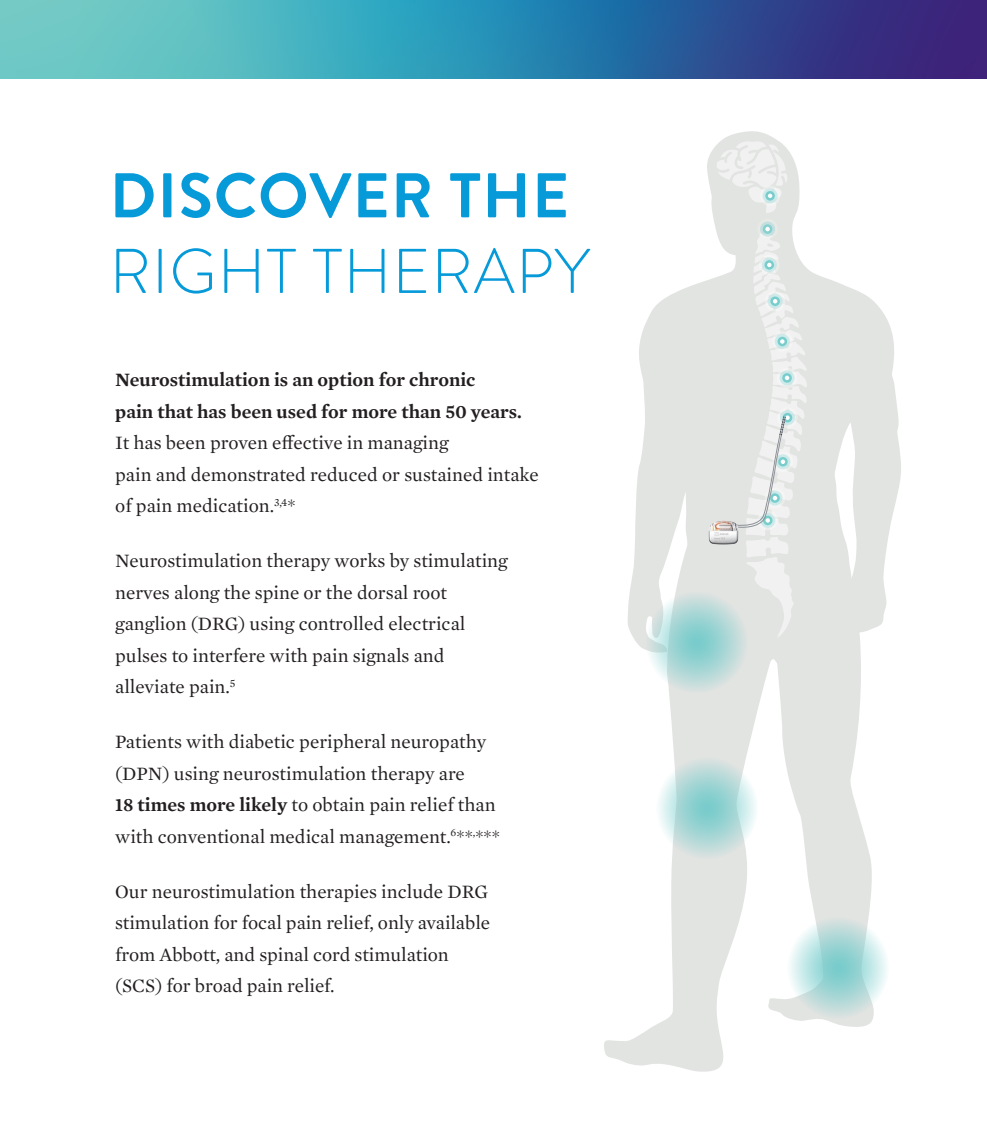
<style>
.page{position:relative;width:987px;height:1134px;background:#fff}
.page>*{position:absolute;margin:0;border:0;box-sizing:border-box;transform-origin:0 0}
.t1{font:300 63px "Brandon Grotesque";letter-spacing:.02em;color:#069ad9}
.t2{font:700 63px "Brandon Grotesque";letter-spacing:.02em;color:#069ad9}
.t3{font:19.25px/31.5px "Mercury Text G1";color:#231f20}
.t4{font:600 19.25px/31.5px "Mercury Text G1";color:#231f20}
.s1{font-weight:600}
</style>
<div class="page">
<svg style="left:0;top:0;width:986px;height:79px;background:#3e82aa"></svg>
<svg style="left:604px;top:131px;width:297px;height:941px"></svg>
<svg style="left:716px;top:141px;width:71px;height:72px"></svg>
<svg style="left:757px;top:219px;width:20px;height:20px"></svg>
<svg style="left:759px;top:222px;width:15px;height:15px"></svg>
<svg style="left:762px;top:224px;width:10px;height:10px"></svg>
<svg style="left:655px;top:757px;width:102px;height:102px;background:#bbdfde"></svg>
<svg style="left:645px;top:591px;width:102px;height:102px;background:#b7dcdb"></svg>
<svg style="left:786px;top:916px;width:102px;height:103px;background:#bee1e0"></svg>
<svg style="left:733px;top:227px;width:73px;height:411px"></svg>
<img style="left:704px;top:517px;width:37px;height:31px">
<h1 class="t2" style="left:110px;top:152px;width:460px">DISCOVER THE</h1>
<h1 class="t1" style="left:110px;top:228px;width:481px">RIGHT THERAPY</h1>
<p class="t4" style="left:115px;top:363px;width:408px">Neurostimulation is an option for chronic<br>pain that has been used for more than 50 years.</p>
<p class="t3" style="left:115px;top:426px;width:425px">It has been proven effective in managing<br>pain and demonstrated reduced or sustained intake of pain medication.<sup>3,4</sup>*</p>
<p class="t3" style="left:115px;top:544px;width:394px">Neurostimulation therapy works by stimulating nerves along the spine or the dorsal root ganglion (DRG) using controlled electrical pulses to interfere with pain signals and alleviate pain.<sup>5</sup></p>
<p class="t3" style="left:115px;top:725px;width:386px">Patients with diabetic peripheral neuropathy (DPN) using neurostimulation therapy are<br><span class="s1">18 times more likely</span> to obtain pain relief than with conventional medical management.<sup>6</sup>**<sup>,</sup>***</p>
<p class="t3" style="left:115px;top:875px;width:376px">Our neurostimulation therapies include DRG stimulation for focal pain relief, only available from Abbott, and spinal cord stimulation (SCS) for broad pain relief.</p>
</div>
